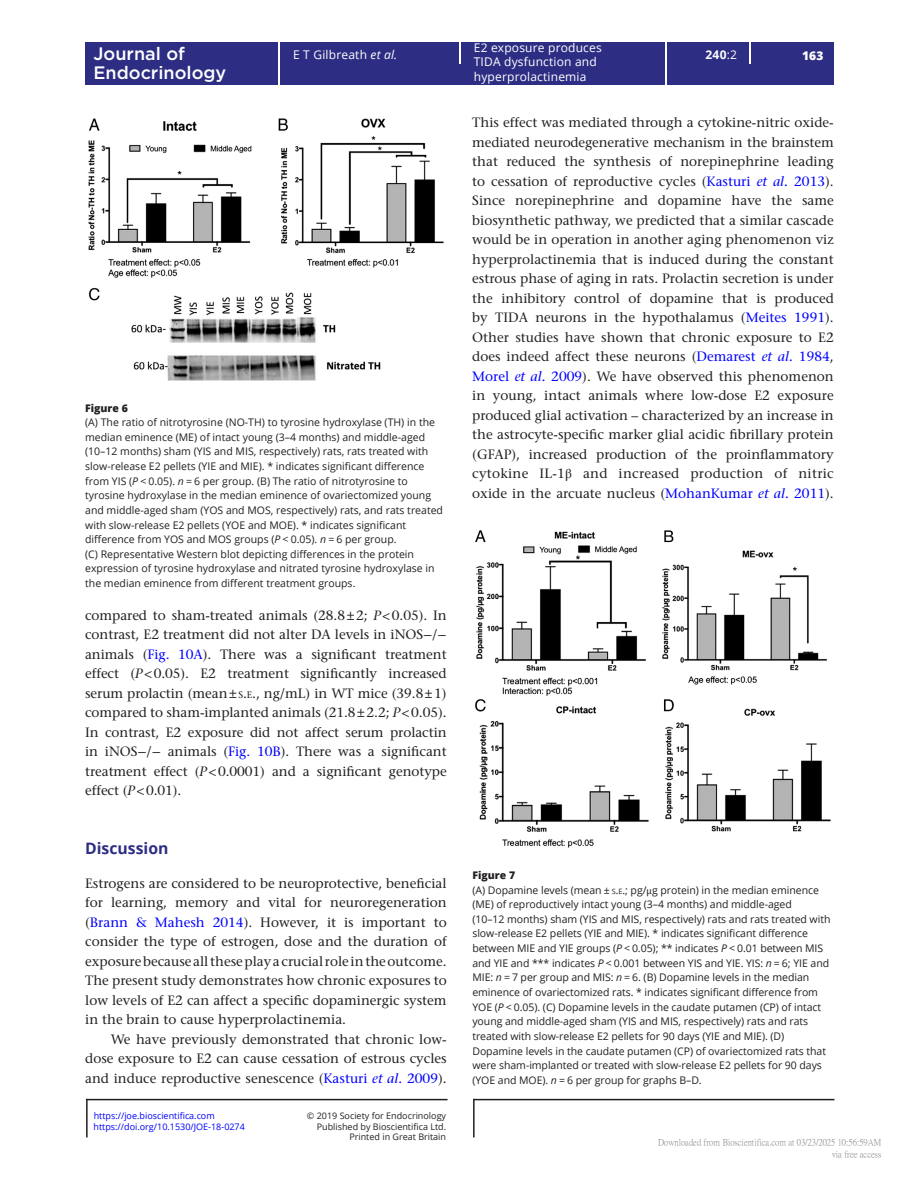
<style>
.page{position:relative;width:919px;height:1187px;background:#fff}
.page>*{position:absolute;margin:0;border:0;box-sizing:border-box;transform-origin:0 0}
.t1{font:500 18px "Gotham";color:#fff}
.t2{font:700 15.75px "Open Sans";color:#2d2e83}
.TXI{font:500 13.5px/19.5px "Stone Serif Std";color:#231f20;text-align:justify}
.TXT{font:500 13.5px/19.5px "Stone Serif Std";letter-spacing:-.005em;color:#231f20;text-align:justify}
.t3{font:12px/14.7px "Open Sans";letter-spacing:.015em;color:#fff}
.t4{font:700 12px "Open Sans";color:#fff}
.t5{font:800 12px "Open Sans";color:#fff}
.FC{font:10.5px/14.7px "Open Sans";letter-spacing:-.005em;color:#231f20}
.FC-2{font:800 10.5px "Open Sans";color:#231f20}
.t6{font:9px/11.2px "Open Sans";color:#231f20;text-align:right}
.t7{font:9px/12px "P Ming Li U";color:rgb(0 0 0/.5);text-align:right}
.t8{font:9px "Open Sans";color:#00f}
.s1{font-style:italic}
.s2{font-weight:400}
.s3{font-family:"STIX General";font-weight:400}
.s4{color:#00f}
.s5{font-size:9.45px}
.s6{font-style:inherit}
.s7{font-style:italic;color:#00f}
.s8{font-size:7.35px}
.s9{font-family:"STIX General"}
</style>
<div class="page">
<hr style="left:86px;top:1098px;width:361px;height:2px;background:#231f20">
<hr style="left:86px;top:1098px;width:2px;height:39px;background:#231f20">
<hr style="left:473px;top:1098px;width:361px;height:2px;background:#231f20">
<hr style="left:473px;top:1098px;width:1px;height:39px;background:#231f20">
<div style="left:85px;top:42px;width:748px;height:43px;background:#2d2e83"></div>
<hr style="left:278px;top:42px;width:1px;height:43px;background:#fff">
<hr style="left:665px;top:42px;width:1px;height:43px;background:#fff">
<svg style="left:459px;top:42px;width:1px;height:21px"></svg>
<svg style="left:749px;top:42px;width:1px;height:21px"></svg>
<img style="left:88px;top:118px;width:356px;height:263px">
<img style="left:475px;top:530px;width:356px;height:318px">
<p class="t3" style="left:293px;top:47px;width:106px">E T Gilbreath <span class="s1">et al.</span></p>
<p class="t3" style="left:474px;top:40px;width:129px">E2 exposure produces<br>TIDA dysfunction and hyperprolactinemia</p>
<h1 class="t1" style="left:93px;top:42px;width:93px">Journal of</h1>
<p class="t4" style="left:705px;top:47px;width:33px">240<span class="s2">:2</span></p>
<h1 class="t1" style="left:93px;top:61px;width:134px">Endocrinology</h1>
<p class="t5" style="left:802px;top:46px;width:23px">163</p>
<p class="FC-2" style="left:85px;top:399px;width:44px">Figure 6</p>
<p class="FC" style="left:85px;top:414px;width:359px">(A) The ratio of nitrotyrosine (NO-TH) to tyrosine hydroxylase (TH) in the median eminence (ME) of intact young (3–4 months) and middle-aged (10–12 months) sham (YIS and MIS, respectively) rats, rats treated with slow-release E2 pellets (YIE and MIE). * indicates significant difference from YIS (<span class="s1">P</span> &lt; 0.05). <span class="s1">n</span> = 6 per group. (B) The ratio of nitrotyrosine to tyrosine hydroxylase in the median eminence of ovariectomized young and middle-aged sham (YOS and MOS, respectively) rats, and rats treated with slow-release E2 pellets (YOE and MOE). * indicates significant difference from YOS and MOS groups (<span class="s1">P</span> &lt; 0.05). <span class="s1">n</span> = 6 per group.<br>(C) Representative Western blot depicting differences in the protein expression of tyrosine hydroxylase and nitrated tyrosine hydroxylase in the median eminence from different treatment groups.</p>
<p class="TXT" style="left:85px;top:605px;width:363px">compared to sham-treated animals (28.8±2; <span class="s1">P</span>&lt;0.05). In contrast, E2 treatment did not alter DA levels in iNOS<span class="s3">−</span>/<span class="s3">− </span>animals (<span class="s4">Fig. 10A</span>). There was a significant treatment effect (<span class="s1">P</span>&lt;0.05). E2 treatment significantly increased serum prolactin (mean± <span class="s5">s</span><span class="s6">.</span><span class="s5">e</span><span class="s6">.</span>, ng/mL) in WT mice (39.8±1) compared to sham-implanted animals (21.8±2.2; <span class="s1">P</span>&lt;0.05).<br>In contrast, E2 exposure did not affect serum prolactin in iNOS<span class="s3">−</span>/<span class="s3">−</span> animals (<span class="s4">Fig. 10B</span>). There was a significant treatment effect (<span class="s1">P</span>&lt;0.0001) and a significant genotype effect (<span class="s1">P</span>&lt;0.01).</p>
<h1 class="t2" style="left:85px;top:836px;width:85px">Discussion</h1>
<p class="TXT" style="left:85px;top:873px;width:363px">Estrogens are considered to be neuroprotective, beneficial for learning, memory and vital for neuroregeneration (<span class="s4">Brann &amp; Mahesh 2014</span>). However, it is important to consider the type of estrogen, dose and the duration of exposure because all these play a crucial role in the outcome.<br>The present study demonstrates how chronic exposures to low levels of E2 can affect a specific dopaminergic system in the brain to cause hyperprolactinemia.</p>
<p class="TXI" style="left:85px;top:1029px;width:363px;text-indent:26px">We have previously demonstrated that chronic low&shy;dose exposure to E2 can cause cessation of estrous cycles and induce reproductive senescence (<span class="s4">Kasturi</span> <span class="s7">et al.</span> <span class="s4">2009</span>).</p>
<p class="t8" style="left:94px;top:1109px;width:123px">https://joe.bioscientifica.com</p>
<p class="t6" style="left:307px;top:1109px;width:141px">© 2019 Society for Endocrinology<br>Published by Bioscientifica Ltd.</p>
<p class="t6" style="left:349px;top:1130px;width:98px">Printed in Great Britain</p>
<p class="t8" style="left:93px;top:1120px;width:153px">https://doi.org/10.1530/JOE-18-0274</p>
<p class="TXI" style="left:472px;top:113px;width:363px">This effect was mediated through a cytokine-nitric oxide&shy;mediated neurodegenerative mechanism in the brainstem that reduced the synthesis of norepinephrine leading to cessation of reproductive cycles (<span class="s4">Kasturi</span> <span class="s7">et al.</span> <span class="s4">2013</span>).<br>Since norepinephrine and dopamine have the same biosynthetic pathway, we predicted that a similar cascade would be in operation in another aging phenomenon viz hyperprolactinemia that is induced during the constant estrous phase of aging in rats. Prolactin secretion is under the inhibitory control of dopamine that is produced by TIDA neurons in the hypothalamus (<span class="s4">Meites 1991</span>).<br>Other studies have shown that chronic exposure to E2 does indeed affect these neurons (<span class="s4">Demarest</span> <span class="s7">et al.</span> <span class="s4">1984</span>, <span class="s4">Morel</span> <span class="s7">et al.</span> <span class="s4">2009</span>). We have observed this phenomenon in young, intact animals where low-dose E2 exposure produced glial activation – characterized by an increase in the astrocyte-specific marker glial acidic fibrillary protein (GFAP), increased production of the proinflammatory cytokine IL-1<span class="s3">β</span> and increased production of nitric oxide in the arcuate nucleus (<span class="s4">MohanKumar</span> <span class="s7">et al.</span> <span class="s4">2011</span>).</p>
<p class="FC-2" style="left:472px;top:867px;width:44px">Figure 7</p>
<p class="FC" style="left:472px;top:882px;width:359px">(A) Dopamine levels (mean ± <span class="s8">s</span><span class="s6">.</span><span class="s8">e</span><span class="s6">.</span>; pg/<span class="s9">μ</span>g protein) in the median eminence (ME) of reproductively intact young (3–4 months) and middle-aged<br>(10–12 months) sham (YIS and MIS, respectively) rats and rats treated with slow-release E2 pellets (YIE and MIE). * indicates significant difference between MIE and YIE groups (<span class="s1">P</span> &lt; 0.05); ** indicates <span class="s1">P</span> &lt; 0.01 between MIS and YIE and *** indicates <span class="s1">P</span> &lt; 0.001 between YIS and YIE. YIS: <span class="s1">n</span> = 6; YIE and MIE: <span class="s1">n</span> = 7 per group and MIS: <span class="s1">n</span> = 6. (B) Dopamine levels in the median eminence of ovariectomized rats. * indicates significant difference from YOE (<span class="s1">P</span> &lt; 0.05). (C) Dopamine levels in the caudate putamen (CP) of intact young and middle-aged sham (YIS and MIS, respectively) rats and rats treated with slow-release E2 pellets for 90 days (YIE and MIE). (D)<br>Dopamine levels in the caudate putamen (CP) of ovariectomized rats that were sham-implanted or treated with slow-release E2 pellets for 90 days (YOE and MOE). <span class="s1">n</span> = 6 per group for graphs B–D.</p>
<p class="t7" style="left:658px;top:1136px;width:225px">Downloaded from Bioscientifica.com at 03/23/2025 10:56:59AM via free access</p>
</div>
